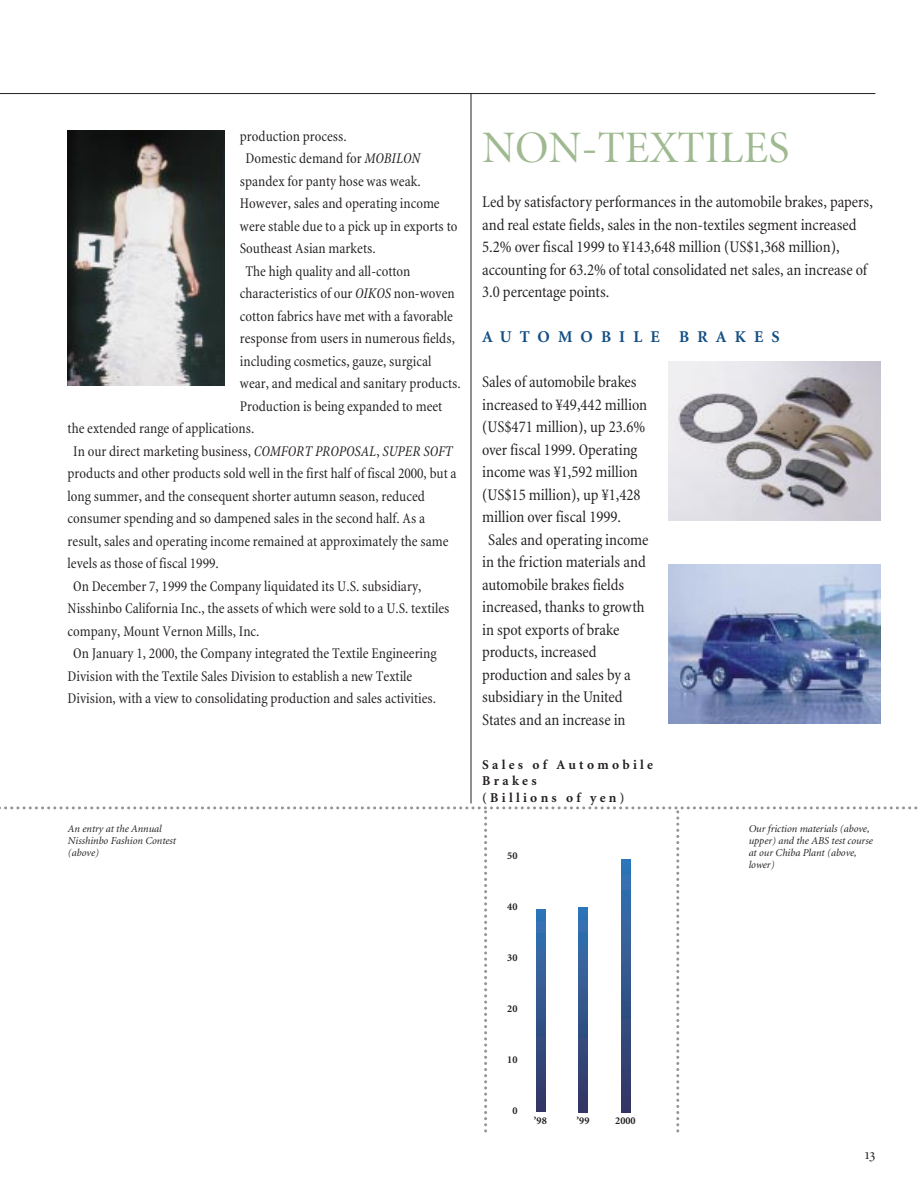
<style>
.page{position:relative;width:918px;height:1188px;background:#fff}
.page>*{position:absolute;margin:0;border:0;box-sizing:border-box;transform-origin:0 0}
.t1{font:45px "Minion Display";color:#9fb991}
.t2{font:condensed 16.5px/22.5px "Minion";color:#231f20}
.t3{font:700 16.5px "Minion";letter-spacing:.49em;color:#144e82}
.t4{font:condensed 15px "Minion";color:#231f20}
.t5{font:700 13.5px/16.5px "Minion";letter-spacing:.245em;color:#231f20}
.t6{font:italic 10.5px/12px "Minion";color:#231f20}
.t7{font:700 10.5px "Minion";color:#231f20}
.s1{font-style:italic}
</style>
<div class="page">
<img style="left:68px;top:130px;width:157px;height:255px">
<hr style="left:471px;top:93px;width:1px;height:710px;background:#231f20">
<img style="left:668px;top:361px;width:213px;height:160px">
<img style="left:668px;top:564px;width:213px;height:160px">
<hr style="left:0;top:93px;width:875px;height:1px;background:#231f20">
<svg style="left:0;top:806px;width:918px;height:325px"></svg>
<p class="t4" style="left:240px;top:130px;width:108px">production process.</p>
<p class="t4" style="left:246px;top:153px;width:176px">Domestic demand for <span class="s1">MOBILON</span></p>
<p class="t4" style="left:240px;top:175px;width:182px">spandex for panty hose was weak.</p>
<p class="t4" style="left:240px;top:198px;width:201px">However, sales and operating income</p>
<p class="t4" style="left:240px;top:220px;width:219px">were stable due to a pick up in exports to</p>
<p class="t4" style="left:240px;top:243px;width:137px">Southeast Asian markets.</p>
<p class="t4" style="left:246px;top:265px;width:166px">The high quality and all-cotton</p>
<p class="t4" style="left:240px;top:288px;width:216px">characteristics of our <span class="s1">OIKOS</span> non-woven</p>
<p class="t4" style="left:240px;top:310px;width:215px">cotton fabrics have met with a favorable</p>
<p class="t4" style="left:240px;top:333px;width:217px">response from users in numerous fields,</p>
<p class="t4" style="left:240px;top:355px;width:193px">including cosmetics, gauze, surgical</p>
<p class="t4" style="left:240px;top:378px;width:222px">wear, and medical and sanitary products.</p>
<p class="t4" style="left:240px;top:400px;width:204px">Production is being expanded to meet</p>
<p class="t4" style="left:68px;top:423px;width:188px">the extended range of applications.</p>
<p class="t4" style="left:73px;top:445px;width:381px">In our direct marketing business, <span class="s1">COMFORT PROPOSAL</span>, <span class="s1">SUPER SOFT</span></p>
<p class="t4" style="left:68px;top:468px;width:391px">products and other products sold well in the first half of fiscal 2000, but a</p>
<p class="t4" style="left:68px;top:490px;width:359px">long summer, and the consequent shorter autumn season, reduced</p>
<p class="t4" style="left:68px;top:513px;width:359px">consumer spending and so dampened sales in the second half. As a</p>
<p class="t4" style="left:68px;top:535px;width:382px">result, sales and operating income remained at approximately the same</p>
<p class="t4" style="left:68px;top:558px;width:153px">levels as those of fiscal 1999.</p>
<p class="t4" style="left:73px;top:580px;width:350px">On December 7, 1999 the Company liquidated its U.S. subsidiary,</p>
<p class="t4" style="left:68px;top:603px;width:383px">Nisshinbo California Inc., the assets of which were sold to a U.S. textiles</p>
<p class="t4" style="left:68px;top:625px;width:193px">company, Mount Vernon Mills, Inc.</p>
<p class="t4" style="left:73px;top:648px;width:365px">On January 1, 2000, the Company integrated the Textile Engineering</p>
<p class="t4" style="left:68px;top:670px;width:346px">Division with the Textile Sales Division to establish a new Textile</p>
<p class="t4" style="left:68px;top:693px;width:370px">Division, with a view to consolidating production and sales activities.</p>
<h1 class="t1" style="left:482px;top:130px;width:309px">NON-TEXTILES</h1>
<p class="t2" style="left:482px;top:192px;width:392px">Led by satisfactory performances in the automobile brakes, papers, and real estate fields, sales in the non-textiles segment increased 5.2% over fiscal 1999 to ¥143,648 million (US$1,368 million), accounting for 63.2% of total consolidated net sales, an increase of 3.0 percentage points.</p>
<p class="t3" style="left:482px;top:331px;width:299px">AUTOMOBILE BRAKES</p>
<p class="t2" style="left:482px;top:372px;width:156px">Sales of automobile brakes</p>
<p class="t2" style="left:482px;top:395px;width:166px">increased to ¥49,442 million</p>
<p class="t2" style="left:482px;top:417px;width:165px">(US$471 million), up 23.6%</p>
<p class="t2" style="left:482px;top:440px;width:157px">over fiscal 1999. Operating</p>
<p class="t2" style="left:482px;top:462px;width:157px">income was ¥1,592 million</p>
<p class="t2" style="left:482px;top:485px;width:160px">(US$15 million), up ¥1,428</p>
<p class="t2" style="left:482px;top:507px;width:140px">million over fiscal 1999.</p>
<p class="t2" style="left:488px;top:530px;width:162px">Sales and operating income</p>
<p class="t2" style="left:482px;top:552px;width:165px">in the friction materials and</p>
<p class="t2" style="left:482px;top:575px;width:144px">automobile brakes fields</p>
<p class="t2" style="left:482px;top:597px;width:164px">increased, thanks to growth</p>
<p class="t2" style="left:482px;top:620px;width:139px">in spot exports of brake</p>
<p class="t2" style="left:482px;top:642px;width:116px">products, increased</p>
<p class="t2" style="left:482px;top:665px;width:150px">production and sales by a</p>
<p class="t2" style="left:482px;top:687px;width:142px">subsidiary in the United</p>
<p class="t2" style="left:482px;top:710px;width:145px">States and an increase in</p>
<p class="t5" style="left:482px;top:757px;width:172px">Sales of Automobile<br>Brakes<br>(Billions of yen)</p>
<p class="t6" style="left:68px;top:824px;width:110px">An entry at the Annual<br>Nisshinbo Fashion Contest (above)</p>
<p class="t6" style="left:748px;top:824px;width:126px">Our friction materials (above, upper) and the ABS test course at our Chiba Plant (above, lower)</p>
<p class="t7" style="left:507px;top:852px;width:12px">50</p>
<p class="t7" style="left:507px;top:903px;width:12px">40</p>
<p class="t7" style="left:507px;top:954px;width:12px">30</p>
<p class="t7" style="left:507px;top:1005px;width:12px">20</p>
<p class="t7" style="left:507px;top:1056px;width:12px">10</p>
<p class="t7" style="left:512px;top:1107px;width:7px">0</p>
<p class="t7" style="left:534px;top:1117px;width:14px">’98</p>
<p class="t7" style="left:577px;top:1117px;width:14px">’99</p>
<p class="t7" style="left:615px;top:1117px;width:22px">2000</p>
</div>
